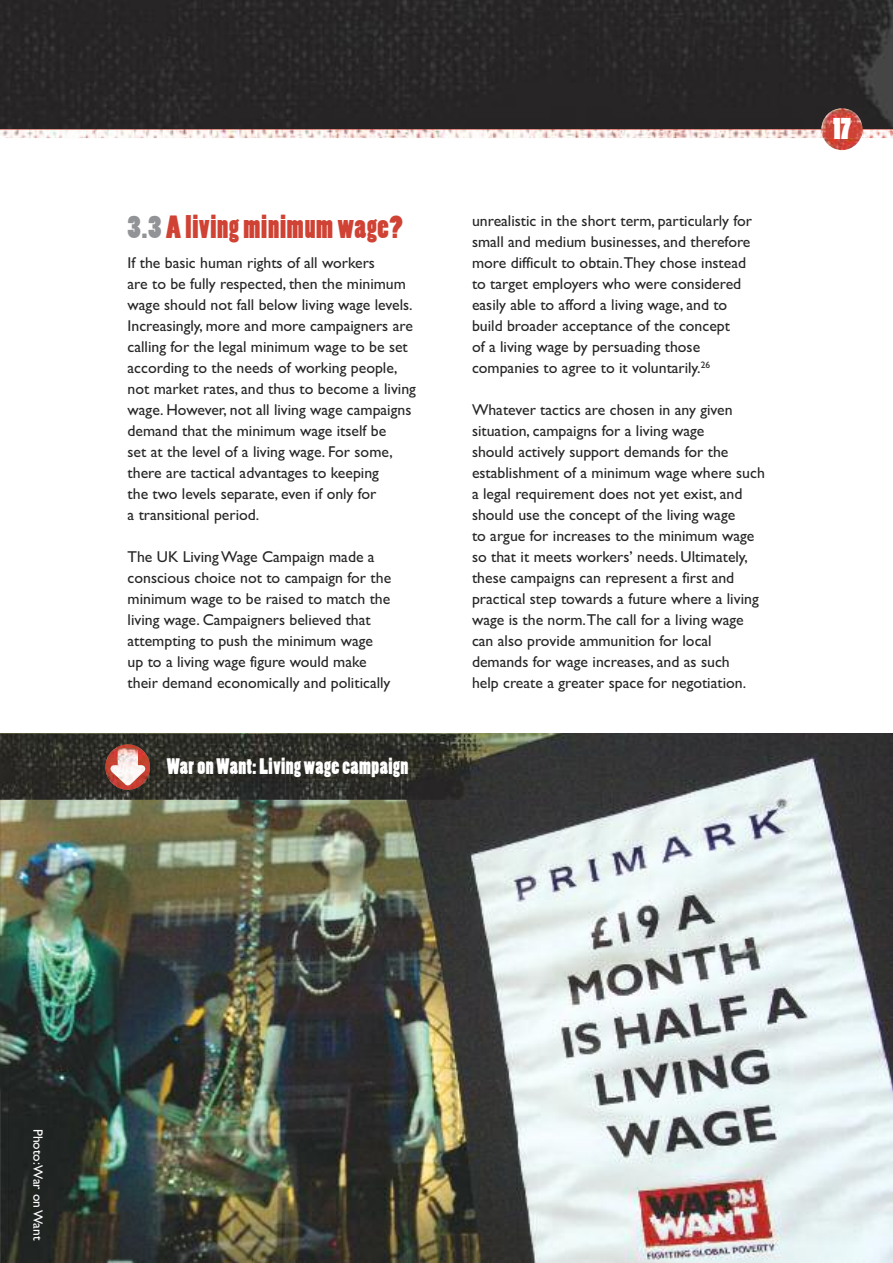
<style>
.page{position:relative;width:893px;height:1263px;background:#fff}
.page>*{position:absolute;margin:0;border:0;box-sizing:border-box;transform-origin:0 0}
.t1{font:30px "Poplar Std";letter-spacing:.025em;color:#cf4234}
.t2{font:28.5px "Poplar Std";color:#fff}
.t3{font:21px "Poplar Std";letter-spacing:.02em;color:#fff}
.t4{font:15.75px/21px "Gill Sans";color:#272627}
.t5{font:13.5px "Gill Sans";color:#fff}
.s1{color:#919396}
</style>
<div class="page">
<img style="left:0;top:0;width:893px;height:130px">
<img style="left:862px;top:130px;width:31px;height:8px">
<img style="left:0;top:130px;width:821px;height:8px">
<img style="left:823px;top:138px;width:38px;height:12px">
<img style="left:821px;top:108px;width:41px;height:30px">
<img style="left:0;top:733px;width:893px;height:530px">
<img style="left:0;top:734px;width:517px;height:66px">
<img style="left:105px;top:744px;width:45px;height:46px">
<img style="left:111px;top:748px;width:34px;height:37px">
<h1 class="t1" style="left:128px;top:215px;width:276px"><span class="s1">3.3</span> A living minimum wage?</h1>
<p class="t4" style="left:128px;top:252px;width:290px">If the basic human rights of all workers<br>are to be fully respected, then the minimum wage should not fall below living wage levels.<br>Increasingly, more and more campaigners are calling for the legal minimum wage to be set according to the needs of working people, not market rates, and thus to become a living wage. However, not all living wage campaigns demand that the minimum wage itself be<br>set at the level of a living wage. For some, there are tactical advantages to keeping<br>the two levels separate, even if only for<br>a transitional period.</p>
<p class="t4" style="left:128px;top:546px;width:265px">The UK LivingWage Campaign made a conscious choice not to campaign for the minimum wage to be raised to match the living wage. Campaigners believed that attempting to push the minimum wage up to a living wage figure would make their demand economically and politically</p>
<h3 class="t3" style="left:167px;top:758px;width:243px">WaronWant: Living wagecampaign</h3>
<p class="t4" style="left:472px;top:210px;width:282px">unrealistic in the short term, particularly for small and medium businesses, and therefore more difficult to obtain.They chose instead to target employers who were considered easily able to afford a living wage, and to build broader acceptance of the concept<br>of a living wage by persuading those companies to agree to it voluntarily.<sup>26</sup></p>
<p class="t4" style="left:472px;top:399px;width:294px">Whatever tactics are chosen in any given situation, campaigns for a living wage<br>should actively support demands for the establishment of a minimum wage where such a legal requirement does not yet exist, and should use the concept of the living wage<br>to argue for increases to the minimum wage so that it meets workers’ needs. Ultimately, these campaigns can represent a first and practical step towards a future where a living wage is the norm.The call for a living wage can also provide ammunition for local demands for wage increases, and as such<br>help create a greater space for negotiation.</p>
<h2 class="t2" style="left:833px;top:117px;width:19px">17</h2>
<p class="t5" style="left:46px;top:1129px;width:113px;rotate:90deg">Photo:War onWant</p>
</div>
